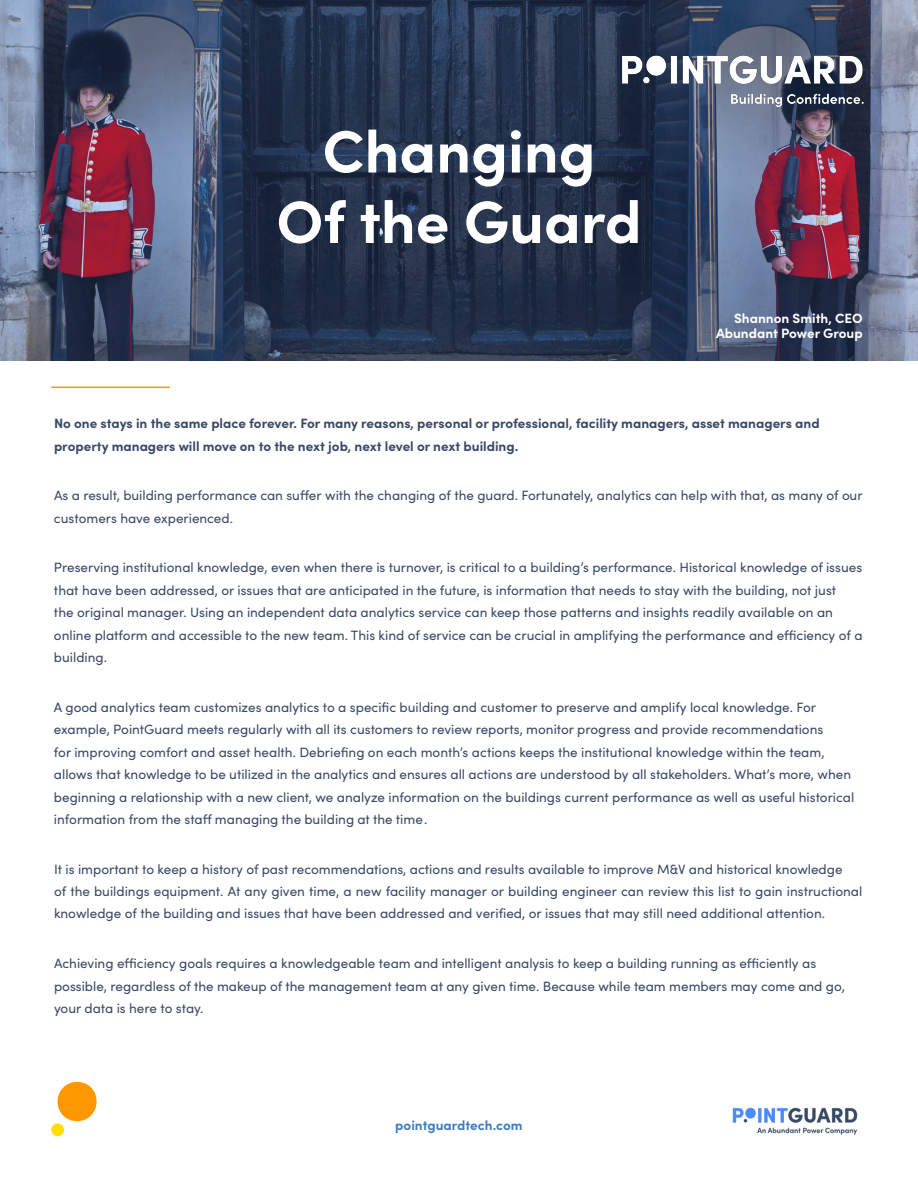
<style>
.page{position:relative;width:918px;height:1188px;background:#fff}
.page>*{position:absolute;margin:0;border:0;box-sizing:border-box;transform-origin:0 0}
.t1{font:700 60px "Sofia Pro";color:#fff}
.body{font:13.5px/22.5px "Sofia Pro";color:#384967}
.body-2{font:700 13.5px/22.5px "Sofia Pro";color:#384967}
.by-line{font:700 13.5px "Sofia Pro";color:#fff}
.website{font:700 13.5px "Sofia Pro";color:#427cbe}
</style>
<div class="page">
<svg style="left:0;top:0;width:918px;height:361px;background:#414661"></svg>
<img style="left:593px;top:54px;width:271px;height:73px">
<img style="left:732px;top:1107px;width:126px;height:28px">
<div style="left:51px;top:1123px;width:13px;height:13px;background:#ffde00;border-radius:50%"></div>
<svg style="left:57px;top:1082px;width:40px;height:39px"></svg>
<hr style="left:51px;top:387px;width:119px;height:1px;background:#ff9700">
<p class="t1" style="left:322px;top:105px;width:275px">Changing</p>
<p class="t1" style="left:276px;top:176px;width:367px">Of the Guard</p>
<p class="by-line" style="left:734px;top:308px;width:130px">Shannon Smith, CEO</p>
<p class="by-line" style="left:716px;top:323px;width:148px">Abundant Power Group</p>
<p class="body-2" style="left:54px;top:411px;width:767px">No one stays in the same place forever. For many reasons, personal or professional, facility managers, asset managers and property managers will move on to the next job, next level or next building.</p>
<p class="body" style="left:54px;top:483px;width:810px">As a result, building performance can suffer with the changing of the guard. Fortunately, analytics can help with that, as many of our customers have experienced.</p>
<p class="body" style="left:54px;top:555px;width:810px">Preserving institutional knowledge, even when there is turnover, is critical to a building’s performance. Historical knowledge of issues that have been addressed, or issues that are anticipated in the future, is information that needs to stay with the building, not just<br>the original manager. Using an independent data analytics service can keep those patterns and insights readily available on an online platform and accessible to the new team. This kind of service can be crucial in amplifying the performance and efficiency of a building.</p>
<p class="body" style="left:54px;top:695px;width:802px">A good analytics team customizes analytics to a specific building and customer to preserve and amplify local knowledge. For example, PointGuard meets regularly with all its customers to review reports, monitor progress and provide recommendations<br>for improving comfort and asset health. Debriefing on each month’s actions keeps the institutional knowledge within the team, allows that knowledge to be utilized in the analytics and ensures all actions are understood by all stakeholders. What’s more, when beginning a relationship with a new client, we analyze information on the buildings current performance as well as useful historical information from the staff managing the building at the time.</p>
<p class="body" style="left:54px;top:857px;width:810px">It is important to keep a history of past recommendations, actions and results available to improve M&amp;V and historical knowledge<br>of the buildings equipment. At any given time, a new facility manager or building engineer can review this list to gain instructional knowledge of the building and issues that have been addressed and verified, or issues that may still need additional attention.</p>
<p class="body" style="left:54px;top:951px;width:792px">Achieving efficiency goals requires a knowledgeable team and intelligent analysis to keep a building running as efficiently as possible, regardless of the makeup of the management team at any given time. Because while team members may come and go, your data is here to stay.</p>
<p class="website" style="left:395px;top:1115px;width:129px">pointguardtech.com</p>
</div>
